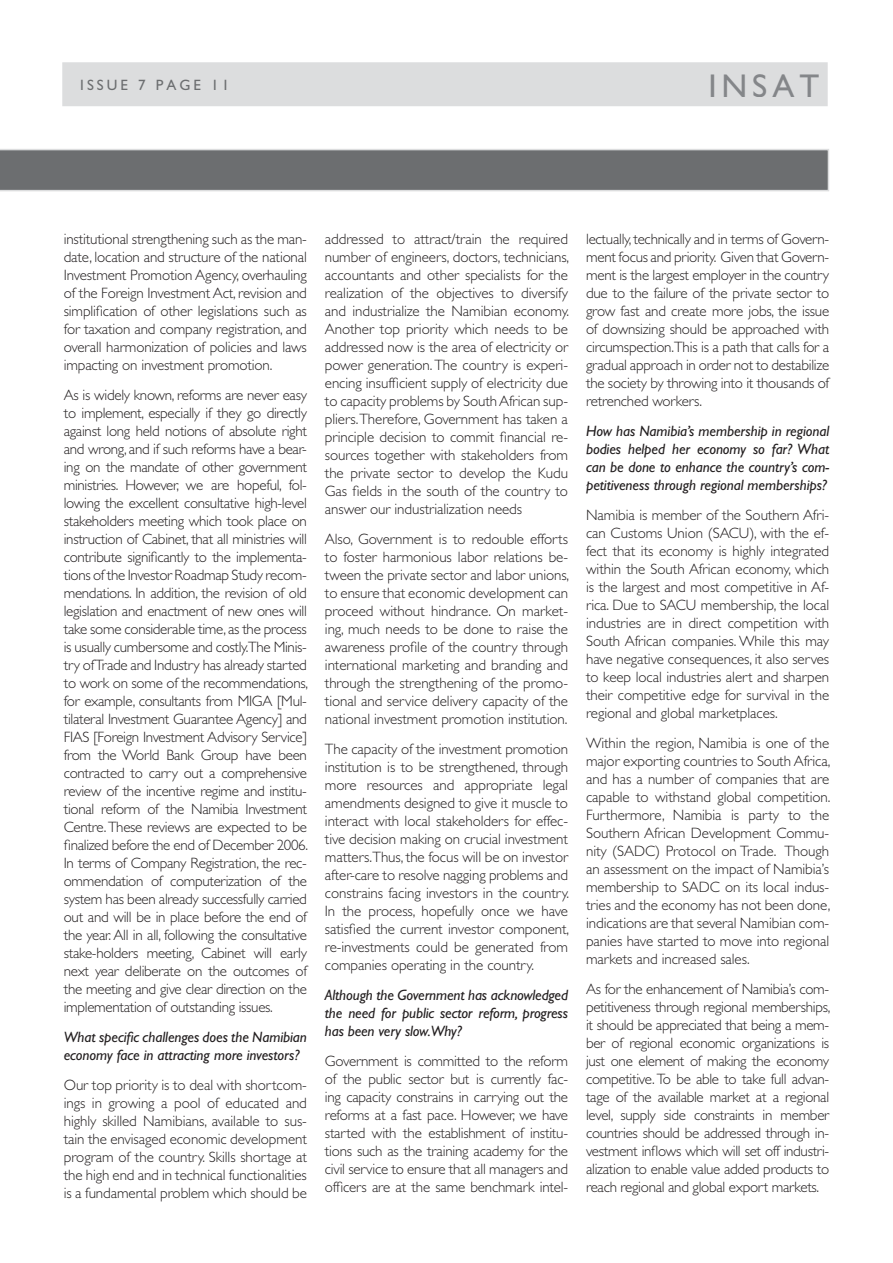
<style>
.page{position:relative;width:893px;height:1263px;background:#fff}
.page>*{position:absolute;margin:0;border:0;box-sizing:border-box;transform-origin:0 0}
.t1{font:33px "Gill Sans";letter-spacing:.15em;color:#848689}
.t2{font:300 15px/18px "Gill Sans";letter-spacing:-.005em;color:#231f20;text-align:justify}
.t3{font:italic 15px/18px "Gill Sans";letter-spacing:-.005em;color:#231f20;text-align:justify}
.t4{font:15px "Gill Sans";letter-spacing:.2em;color:#6c6e70}
</style>
<div class="page">
<div style="left:62px;top:62px;width:766px;height:44px;background:#dcddde"></div>
<div style="left:711px;top:74px;width:108px;height:23px;background:#dcddde"></div>
<svg style="left:0;top:149px;width:829px;height:42px;background:#727476"></svg>
<p class="t4" style="left:80px;top:80px;width:150px">ISSUE 7 PAGE 11</p>
<p class="t1" style="left:708px;top:74px;width:112px">INSAT</p>
<p class="t2" style="left:64px;top:232px;width:245px">institutional strengthening such as the man&shy;date, location and structure of the national Investment Promotion Agency, overhauling of the Foreign Investment Act, revision and simplification of other legislations such as for taxation and company registration, and overall harmonization of policies and laws impacting on investment promotion.</p>
<p class="t2" style="left:64px;top:388px;width:246px">As is widely known, reforms are never easy to implement, especially if they go directly against long held notions of absolute right and wrong, and if such reforms have a bear&shy;ing on the mandate of other government ministries. However, we are hopeful, fol&shy;lowing the excellent consultative high-level stakeholders meeting which took place on instruction of Cabinet, that all ministries will contribute significantly to the implementa&shy;tions of the Investor Roadmap Study recom&shy;mendations. In addition, the revision of old legislation and enactment of new ones will take some considerable time, as the process is usually cumbersome and costly.The Minis&shy;try of Trade and Industry has already started to work on some of the recommendations, for example, consultants from MIGA [Mul&shy;tilateral Investment Guarantee Agency] and FIAS [Foreign Investment Advisory Service] from the World Bank Group have been contracted to carry out a comprehensive review of the incentive regime and institu&shy;tional reform of the Namibia Investment Centre. These reviews are expected to be finalized before the end of December 2006.<br>In terms of Company Registration, the rec&shy;ommendation of computerization of the system has been already successfully carried out and will be in place before the end of the year. All in all, following the consultative stake-holders meeting, Cabinet will early next year deliberate on the outcomes of the meeting and give clear direction on the implementation of outstanding issues.</p>
<p class="t3" style="left:64px;top:1030px;width:245px">What specific challenges does the Namibian economy face in attracting more investors?</p>
<p class="t2" style="left:64px;top:1078px;width:245px">Our top priority is to deal with shortcom&shy;ings in growing a pool of educated and highly skilled Namibians, available to sus&shy;tain the envisaged economic development program of the country. Skills shortage at the high end and in technical functionalities is a fundamental problem which should be</p>
<p class="t2" style="left:325px;top:232px;width:246px">addressed to attract/train the required number of engineers, doctors, technicians, accountants and other specialists for the realization of the objectives to diversify and industrialize the Namibian economy.<br>Another top priority which needs to be addressed now is the area of electricity or power generation. The country is experi&shy;encing insufficient supply of electricity due to capacity problems by South African sup&shy;pliers. Therefore, Government has taken a principle decision to commit financial re&shy;sources together with stakeholders from the private sector to develop the Kudu Gas fields in the south of the country to answer our industrialization needs</p>
<p class="t2" style="left:325px;top:532px;width:246px">Also, Government is to redouble efforts to foster harmonious labor relations be&shy;tween the private sector and labor unions, to ensure that economic development can proceed without hindrance. On market&shy;ing, much needs to be done to raise the awareness profile of the country through international marketing and branding and through the strengthening of the promo&shy;tional and service delivery capacity of the national investment promotion institution.</p>
<p class="t2" style="left:325px;top:742px;width:246px">The capacity of the investment promotion institution is to be strengthened, through more resources and appropriate legal amendments designed to give it muscle to interact with local stakeholders for effec&shy;tive decision making on crucial investment matters.Thus, the focus will be on investor after-care to resolve nagging problems and constrains facing investors in the country.<br>In the process, hopefully once we have satisfied the current investor component, re-investments could be generated from companies operating in the country.</p>
<p class="t3" style="left:325px;top:988px;width:245px">Although the Government has acknowledged the need for public sector reform, progress has been very slow.Why?</p>
<p class="t2" style="left:325px;top:1054px;width:245px">Government is committed to the reform of the public sector but is currently fac&shy;ing capacity constrains in carrying out the reforms at a fast pace. However, we have started with the establishment of institu&shy;tions such as the training academy for the civil service to ensure that all managers and officers are at the same benchmark intel-</p>
<p class="t2" style="left:586px;top:232px;width:245px">lectually, technically and in terms of Govern&shy;ment focus and priority. Given that Govern&shy;ment is the largest employer in the country due to the failure of the private sector to grow fast and create more jobs, the issue of downsizing should be approached with circumspection.This is a path that calls for a gradual approach in order not to destabilize the society by throwing into it thousands of retrenched workers.</p>
<p class="t3" style="left:586px;top:424px;width:245px">How has Namibia’s membership in regional bodies helped her economy so far? What can be done to enhance the country’s com&shy;petitiveness through regional memberships?</p>
<p class="t2" style="left:586px;top:508px;width:245px">Namibia is member of the Southern Afri&shy;can Customs Union (SACU), with the ef&shy;fect that its economy is highly integrated within the South African economy, which is the largest and most competitive in Af&shy;rica. Due to SACU membership, the local industries are in direct competition with South African companies. While this may have negative consequences, it also serves to keep local industries alert and sharpen their competitive edge for survival in the regional and global marketplaces.</p>
<p class="t2" style="left:586px;top:736px;width:246px">Within the region, Namibia is one of the major exporting countries to South Africa, and has a number of companies that are capable to withstand global competition.<br>Furthermore, Namibia is party to the Southern African Development Commu&shy;nity (SADC) Protocol on Trade. Though an assessment on the impact of Namibia’s membership to SADC on its local indus&shy;tries and the economy has not been done, indications are that several Namibian com&shy;panies have started to move into regional markets and increased sales.</p>
<p class="t2" style="left:586px;top:982px;width:246px">As for the enhancement of Namibia’s com&shy;petitiveness through regional memberships, it should be appreciated that being a mem&shy;ber of regional economic organizations is just one element of making the economy competitive. To be able to take full advan&shy;tage of the available market at a regional level, supply side constraints in member countries should be addressed through in&shy;vestment inflows which will set off industri&shy;alization to enable value added products to reach regional and global export markets.</p>
</div>
